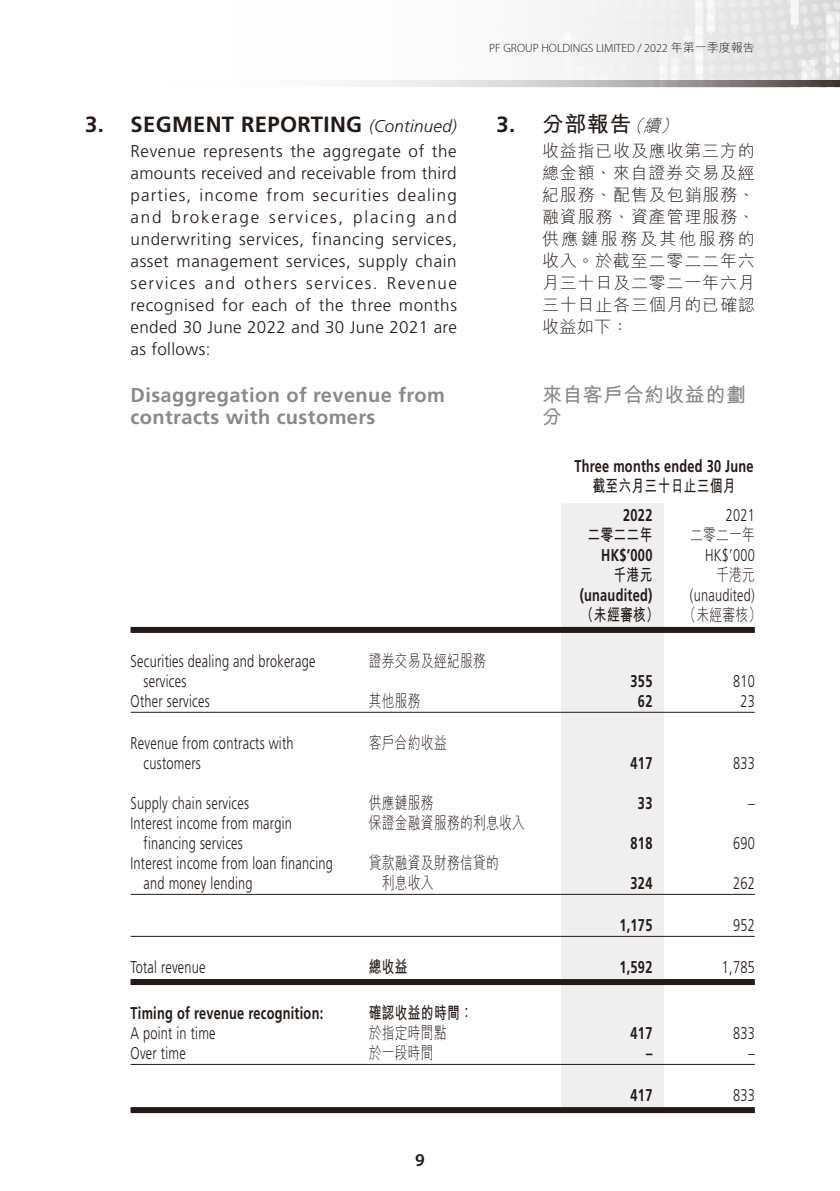
<style>
.page{position:relative;width:840px;height:1191px;background:#fff}
.page>*{position:absolute;margin:0;border:0;box-sizing:border-box;transform-origin:0 0}
.t1{font:700 22px "Frutiger LT Std";letter-spacing:.015em;color:#231916}
.t2{font:700 22px "M Hei HK";color:#231916}
.t3{font:700 20px/22px "Frutiger LT Std";letter-spacing:.02em;color:#898989}
.t4{font:700 20px/22px "M Hei HK";letter-spacing:.02em;color:#898989}
.t5{font:600 18px "Myriad Pro";color:#231916}
.t6{font:300 17px/22px "Frutiger LT Std";letter-spacing:.02em;color:#231916;text-align:justify}
.t7{font:300 17px "Frutiger LT Std";letter-spacing:.02em;color:#231916;scale:.75 1}
.t8{font:700 17px "Frutiger LT Std";letter-spacing:.02em;color:#231916;scale:.75 1}
.t9{font:300 17px/22px "M Hei HK";letter-spacing:.02em;color:#231916;text-align:justify}
.t10{font:300 17px "M Hei HK";letter-spacing:.02em;color:#231916;scale:.75 1}
.t11{font:700 17px "M Hei HK";letter-spacing:.02em;color:#231916;scale:.75 1}
.t12{font:300 12px "Myriad Pro";color:#231916}
.s1{font-weight:300;font-style:italic;font-size:17px}
.s2{font-family:"M Hei HK"}
.s3{font-family:"Frutiger LT Std"}
</style>
<div class="page">
<img style="left:354px;top:0;width:485px;height:81px">
<svg style="left:354px;top:81px;width:485px;height:6px;background:#b3b0af"></svg>
<div style="left:561px;top:503px;width:102px;height:605px;background:#efeff0"></div>
<div style="left:130px;top:627px;width:624px;height:6px;background:#231916"></div>
<hr style="left:130px;top:712px;width:624px;height:1px;background:#231916">
<hr style="left:130px;top:894px;width:624px;height:1px;background:#231916">
<hr style="left:130px;top:936px;width:624px;height:1px;background:#231916">
<div style="left:130px;top:979px;width:624px;height:6px;background:#231916"></div>
<hr style="left:130px;top:1064px;width:624px;height:1px;background:#231916">
<div style="left:130px;top:1107px;width:624px;height:6px;background:#231916"></div>
<p class="t1" style="left:85px;top:111px;width:373px">3. SEGMENT REPORTING <span class="s1">(Continued)</span></p>
<p class="t6" style="left:130px;top:141px;width:328px">Revenue represents the aggregate of the amounts received and receivable from third parties, income from securities dealing and brokerage services, placing and underwriting services, financing services, asset management services, supply chain services and others services. Revenue recognised for each of the three months ended 30 June 2022 and 30 June 2021 are as follows:</p>
<p class="t3" style="left:130px;top:384px;width:315px">Disaggregation of revenue from contracts with customers</p>
<p class="t12" style="left:489px;top:41px;width:267px">PF GROUP HOLDINGS LIMITED / 2022 <span class="s2">年第一季度報告</span></p>
<p class="t2" style="left:496px;top:108px;width:187px"><span class="s3">3.</span> 分部報告<span class="s1">（續）</span></p>
<p class="t9" style="left:541px;top:139px;width:214px">收益指已收及應收第三方的總金額、來自證券交易及經紀服務、配售及包銷服務、融資服務、資產管理服務、供應鏈服務及其他服務的收入。於截至二零二二年六月三十日及二零二一年六月三十日止各三個月的已確認收益如下：</p>
<p class="t4" style="left:541px;top:381px;width:205px">來自客戶合約收益的劃分</p>
<p class="t8" style="left:574px;top:456px;width:240px">Three months ended 30 June</p>
<p class="t11" style="left:592px;top:473px;width:192px">截至六月三十日止三個月</p>
<p class="t8" style="left:623px;top:505px;width:40px">2022</p>
<p class="t7" style="left:725px;top:505px;width:40px">2021</p>
<p class="t11" style="left:587px;top:522px;width:88px">二零二二年</p>
<p class="t10" style="left:689px;top:525px;width:88px">二零二一年</p>
<p class="t8" style="left:601px;top:544px;width:70px">HK$’000</p>
<p class="t7" style="left:704px;top:545px;width:68px">HK$’000</p>
<p class="t11" style="left:613px;top:562px;width:53px">千港元</p>
<p class="t10" style="left:715px;top:565px;width:53px">千港元</p>
<p class="t8" style="left:579px;top:584px;width:98px">(unaudited)</p>
<p class="t7" style="left:689px;top:585px;width:88px">(unaudited)</p>
<p class="t11" style="left:580px;top:602px;width:105px">（未經審核）</p>
<p class="t10" style="left:683px;top:605px;width:105px">（未經審核）</p>
<p class="t7" style="left:130px;top:651px;width:248px">Securities dealing and brokerage</p>
<p class="t10" style="left:369px;top:651px;width:157px">證券交易及經紀服務</p>
<p class="t7" style="left:143px;top:671px;width:59px">services</p>
<p class="t8" style="left:630px;top:670px;width:31px">355</p>
<p class="t7" style="left:732px;top:671px;width:31px">810</p>
<p class="t7" style="left:130px;top:691px;width:107px">Other services</p>
<p class="t10" style="left:369px;top:691px;width:71px">其他服務</p>
<p class="t8" style="left:637px;top:690px;width:21px">62</p>
<p class="t7" style="left:740px;top:691px;width:21px">23</p>
<p class="t7" style="left:130px;top:733px;width:219px">Revenue from contracts with</p>
<p class="t10" style="left:369px;top:733px;width:105px">客戶合約收益</p>
<p class="t7" style="left:143px;top:753px;width:78px">customers</p>
<p class="t8" style="left:630px;top:752px;width:31px">417</p>
<p class="t7" style="left:732px;top:753px;width:31px">833</p>
<p class="t7" style="left:130px;top:793px;width:159px">Supply chain services</p>
<p class="t10" style="left:369px;top:793px;width:88px">供應鏈服務</p>
<p class="t8" style="left:637px;top:792px;width:21px">33</p>
<p class="t7" style="left:748px;top:793px;width:10px">–</p>
<p class="t7" style="left:130px;top:813px;width:217px">Interest income from margin</p>
<p class="t10" style="left:369px;top:813px;width:209px">保證金融資服務的利息收入</p>
<p class="t7" style="left:143px;top:833px;width:134px">financing services</p>
<p class="t8" style="left:630px;top:832px;width:31px">818</p>
<p class="t7" style="left:732px;top:833px;width:31px">690</p>
<p class="t7" style="left:130px;top:853px;width:271px">Interest income from loan financing</p>
<p class="t10" style="left:369px;top:853px;width:175px">貸款融資及財務信貸的</p>
<p class="t7" style="left:143px;top:873px;width:147px">and money lending</p>
<p class="t10" style="left:382px;top:873px;width:71px">利息收入</p>
<p class="t8" style="left:630px;top:872px;width:31px">324</p>
<p class="t7" style="left:732px;top:873px;width:31px">262</p>
<p class="t8" style="left:619px;top:914px;width:45px">1,175</p>
<p class="t7" style="left:732px;top:915px;width:31px">952</p>
<p class="t7" style="left:130px;top:957px;width:102px">Total revenue</p>
<p class="t11" style="left:369px;top:954px;width:53px">總收益</p>
<p class="t8" style="left:619px;top:956px;width:45px">1,592</p>
<p class="t7" style="left:721px;top:957px;width:45px">1,785</p>
<p class="t8" style="left:130px;top:1002px;width:258px">Timing of revenue recognition:</p>
<p class="t11" style="left:369px;top:1000px;width:140px">確認收益的時間：</p>
<p class="t7" style="left:130px;top:1023px;width:115px">A point in time</p>
<p class="t10" style="left:369px;top:1023px;width:105px">於指定時間點</p>
<p class="t8" style="left:630px;top:1022px;width:31px">417</p>
<p class="t7" style="left:732px;top:1023px;width:31px">833</p>
<p class="t7" style="left:130px;top:1043px;width:75px">Over time</p>
<p class="t10" style="left:369px;top:1043px;width:88px">於一段時間</p>
<p class="t8" style="left:645px;top:1042px;width:10px">–</p>
<p class="t7" style="left:748px;top:1043px;width:10px">–</p>
<p class="t8" style="left:630px;top:1084px;width:31px">417</p>
<p class="t7" style="left:732px;top:1085px;width:31px">833</p>
<p class="t5" style="left:415px;top:1149px;width:11px">9</p>
</div>
